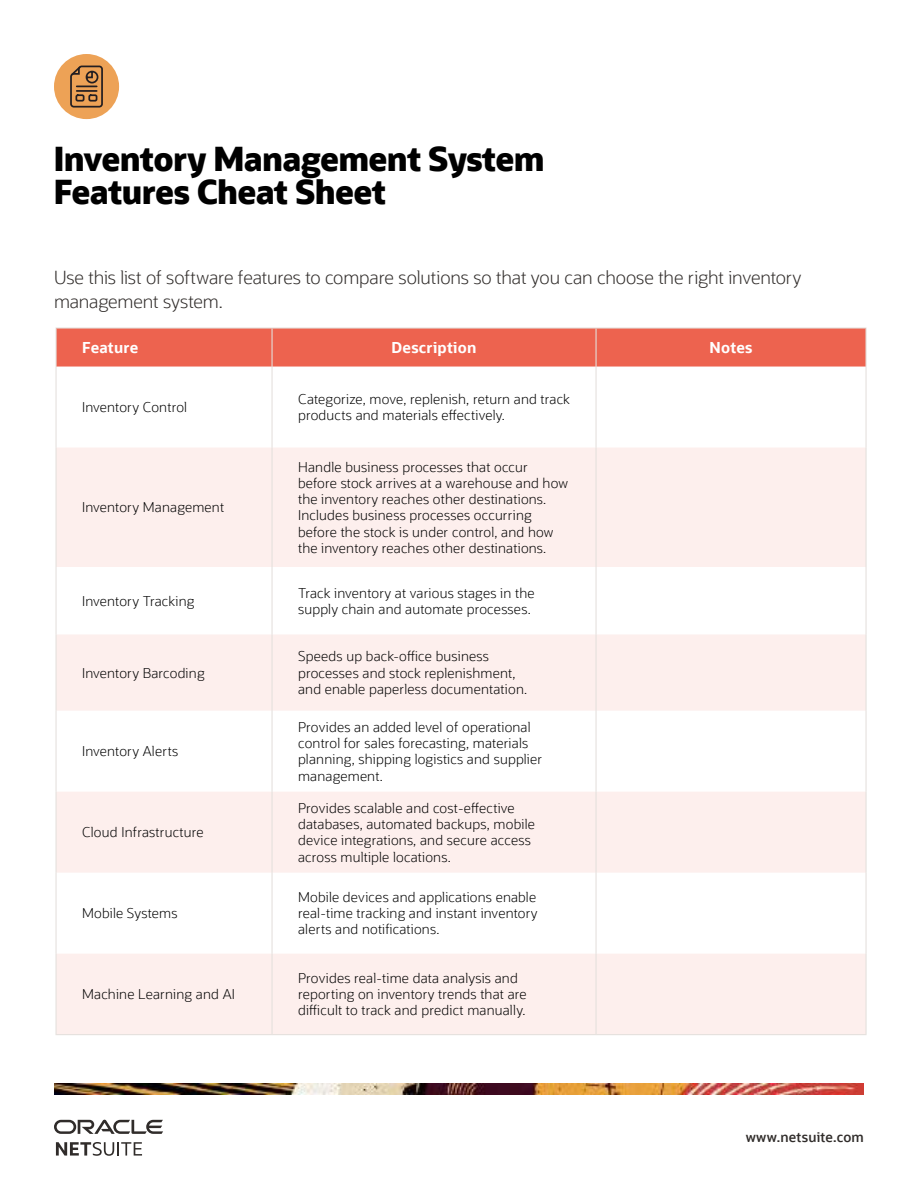
<style>
.page{position:relative;width:918px;height:1188px;background:#fff}
.page>*{position:absolute;margin:0;border:0;box-sizing:border-box;transform-origin:0 0}
.t1{font:800 33px/33px "Oracle Sans";letter-spacing:-.02em;color:#000}
.t2{font:300 18px/24.8px "Oracle Sans";letter-spacing:-.01em;color:#302c2a}
.t3{font:700 15px "Oracle Sans";letter-spacing:.015em;color:#fff}
.t4{font:300 13.5px/16.2px "Oracle Sans";letter-spacing:.015em;color:#000}
.t5{font:600 13.5px "Oracle Sans";letter-spacing:.015em;color:#302c2a}
</style>
<div class="page">
<img style="left:54px;top:1084px;width:810px;height:10px">
<div style="left:54px;top:54px;width:65px;height:65px;background:#eda256;border-radius:50%"></div>
<svg style="left:70px;top:65px;width:33px;height:43px"></svg>
<div style="left:57px;top:329px;width:808px;height:38px;background:#ed634f"></div>
<svg style="left:57px;top:448px;width:808px;height:586px;fill:#fdefed"></svg>
<hr style="left:56px;top:327px;width:216px;height:2px;background:#e4e0dd">
<hr style="left:55px;top:329px;width:2px;height:38px;background:#e4e0dd">
<hr style="left:272px;top:327px;width:324px;height:2px;background:#e4e0dd">
<hr style="left:271px;top:329px;width:2px;height:38px;background:#e4e0dd">
<hr style="left:596px;top:327px;width:271px;height:2px;background:#e4e0dd">
<hr style="left:595px;top:329px;width:2px;height:38px;background:#e4e0dd">
<hr style="left:865px;top:329px;width:2px;height:38px;background:#e4e0dd">
<hr style="left:55px;top:367px;width:2px;height:81px;background:#e4e0dd">
<hr style="left:271px;top:367px;width:2px;height:81px;background:#e4e0dd">
<hr style="left:595px;top:367px;width:2px;height:81px;background:#e4e0dd">
<hr style="left:865px;top:367px;width:2px;height:81px;background:#e4e0dd">
<hr style="left:55px;top:448px;width:2px;height:119px;background:#e4e0dd">
<hr style="left:271px;top:448px;width:2px;height:119px;background:#e4e0dd">
<hr style="left:595px;top:448px;width:2px;height:119px;background:#e4e0dd">
<hr style="left:865px;top:448px;width:2px;height:119px;background:#e4e0dd">
<hr style="left:55px;top:567px;width:2px;height:67px;background:#e4e0dd">
<hr style="left:271px;top:567px;width:2px;height:67px;background:#e4e0dd">
<hr style="left:595px;top:567px;width:2px;height:67px;background:#e4e0dd">
<hr style="left:865px;top:567px;width:2px;height:67px;background:#e4e0dd">
<hr style="left:55px;top:634px;width:2px;height:77px;background:#e4e0dd">
<hr style="left:271px;top:634px;width:2px;height:77px;background:#e4e0dd">
<hr style="left:595px;top:634px;width:2px;height:77px;background:#e4e0dd">
<hr style="left:865px;top:634px;width:2px;height:77px;background:#e4e0dd">
<hr style="left:55px;top:711px;width:2px;height:81px;background:#e4e0dd">
<hr style="left:271px;top:711px;width:2px;height:81px;background:#e4e0dd">
<hr style="left:595px;top:711px;width:2px;height:81px;background:#e4e0dd">
<hr style="left:865px;top:711px;width:2px;height:81px;background:#e4e0dd">
<hr style="left:55px;top:792px;width:2px;height:81px;background:#e4e0dd">
<hr style="left:271px;top:792px;width:2px;height:81px;background:#e4e0dd">
<hr style="left:595px;top:792px;width:2px;height:81px;background:#e4e0dd">
<hr style="left:865px;top:792px;width:2px;height:81px;background:#e4e0dd">
<hr style="left:55px;top:873px;width:2px;height:81px;background:#e4e0dd">
<hr style="left:271px;top:873px;width:2px;height:81px;background:#e4e0dd">
<hr style="left:595px;top:873px;width:2px;height:81px;background:#e4e0dd">
<hr style="left:865px;top:873px;width:2px;height:81px;background:#e4e0dd">
<hr style="left:55px;top:954px;width:2px;height:80px;background:#e4e0dd">
<hr style="left:271px;top:954px;width:2px;height:80px;background:#e4e0dd">
<hr style="left:595px;top:954px;width:2px;height:80px;background:#e4e0dd">
<hr style="left:865px;top:954px;width:2px;height:80px;background:#e4e0dd">
<hr style="left:56px;top:1034px;width:216px;height:1px;background:#e4e0dd">
<hr style="left:272px;top:1034px;width:324px;height:1px;background:#e4e0dd">
<hr style="left:596px;top:1034px;width:271px;height:1px;background:#e4e0dd">
<svg style="left:56px;top:1142px;width:86px;height:14px"></svg>
<svg style="left:54px;top:1120px;width:109px;height:14px"></svg>
<h1 class="t1" style="left:54px;top:142px;width:492px">Inventory Management System<br>Features Cheat Sheet</h1>
<h2 class="t2" style="left:54px;top:265px;width:749px">Use this list of software features to compare solutions so that you can choose the right inventory management system.</h2>
<p class="t3" style="left:82px;top:338px;width:58px">Feature</p>
<p class="t3" style="left:392px;top:338px;width:86px">Description</p>
<p class="t3" style="left:710px;top:338px;width:44px">Notes</p>
<p class="t4" style="left:82px;top:399px;width:106px">Inventory Control</p>
<p class="t4" style="left:298px;top:391px;width:273px">Categorize, move, replenish, return and track products and materials effectively.</p>
<p class="t4" style="left:82px;top:500px;width:143px">Inventory Management</p>
<p class="t4" style="left:298px;top:459px;width:272px">Handle business processes that occur before stock arrives at a warehouse and how the inventory reaches other destinations.<br>Includes business processes occurring before the stock is under control, and how the inventory reaches other destinations.</p>
<p class="t4" style="left:82px;top:593px;width:114px">Inventory Tracking</p>
<p class="t4" style="left:298px;top:585px;width:238px">Track inventory at various stages in the supply chain and automate processes.</p>
<p class="t4" style="left:82px;top:665px;width:124px">Inventory Barcoding</p>
<p class="t4" style="left:82px;top:743px;width:98px">Inventory Alerts</p>
<p class="t4" style="left:82px;top:824px;width:123px">Cloud Infrastructure</p>
<p class="t4" style="left:82px;top:905px;width:97px">Mobile Systems</p>
<p class="t4" style="left:82px;top:986px;width:154px">Machine Learning and AI</p>
<p class="t4" style="left:298px;top:649px;width:231px">Speeds up back-office business processes and stock replenishment, and enable paperless documentation.</p>
<p class="t4" style="left:298px;top:719px;width:246px">Provides an added level of operational control for sales forecasting, materials planning, shipping logistics and supplier management.</p>
<p class="t4" style="left:298px;top:800px;width:238px">Provides scalable and cost-effective databases, automated backups, mobile device integrations, and secure access across multiple locations.</p>
<p class="t4" style="left:298px;top:889px;width:241px;text-align:justify">Mobile devices and applications enable real-time tracking and instant inventory alerts and notifications.</p>
<p class="t4" style="left:298px;top:970px;width:230px">Provides real-time data analysis and reporting on inventory trends that are difficult to track and predict manually.</p>
<p class="t5" style="left:746px;top:1129px;width:120px">www.netsuite.com</p>
</div>
